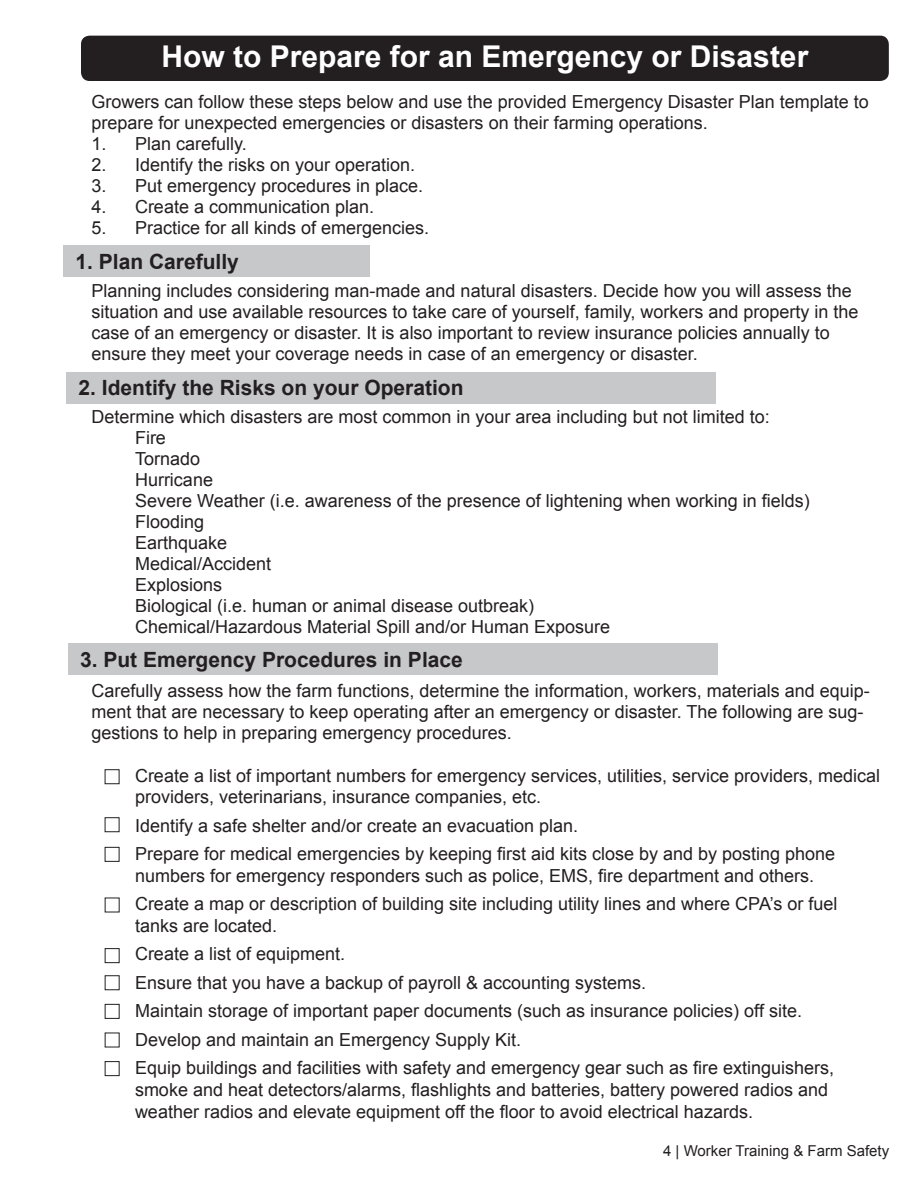
<style>
.page{position:relative;width:918px;height:1188px;background:#fff}
.page>*{position:absolute;margin:0;border:0;box-sizing:border-box;transform-origin:0 0}
.t1{font:700 30px "Arial";color:#fff}
.t2{font:700 21px "Arial";color:#231f20}
.t3{font:18px/21px "Arial";color:#231f20}
.t4{font:15px "Arial";color:#231f20}
</style>
<div class="page">
<div style="left:81px;top:36px;width:808px;height:45px;background:#231f20;border-radius:9px"></div>
<div style="left:64px;top:246px;width:306px;height:31px;background:#c7c8ca"></div>
<div style="left:67px;top:372px;width:649px;height:31px;background:#c7c8ca"></div>
<div style="left:68px;top:644px;width:650px;height:31px;background:#c7c8ca"></div>
<div style="left:105px;top:769px;width:14px;height:15px;border:1px solid #231f20"></div>
<div style="left:105px;top:817px;width:14px;height:15px;border:1px solid #231f20"></div>
<div style="left:105px;top:847px;width:14px;height:15px;border:1px solid #231f20"></div>
<div style="left:105px;top:948px;width:15px;height:15px;border:1px solid #231f20"></div>
<div style="left:105px;top:975px;width:15px;height:15px;border:1px solid #231f20"></div>
<div style="left:105px;top:1004px;width:15px;height:15px;border:1px solid #231f20"></div>
<div style="left:105px;top:1061px;width:15px;height:15px;border:1px solid #231f20"></div>
<p class="t1" style="left:161px;top:36px;width:648px">How to Prepare for an Emergency or Disaster</p>
<p class="t3" style="left:92px;top:91px;width:779px">Growers can follow these steps below and use the provided Emergency Disaster Plan template to prepare for unexpected emergencies or disasters on their farming operations.</p>
<p class="t3" style="left:92px;top:133px;width:157px">1. Plan carefully.</p>
<p class="t3" style="left:92px;top:154px;width:325px">2. Identify the risks on your operation.</p>
<p class="t3" style="left:92px;top:175px;width:333px">3. Put emergency procedures in place.</p>
<p class="t3" style="left:92px;top:196px;width:284px">4. Create a communication plan.</p>
<p class="t3" style="left:92px;top:217px;width:339px">5. Practice for all kinds of emergencies.</p>
<p class="t2" style="left:76px;top:246px;width:165px">1. Plan Carefully</p>
<p class="t3" style="left:92px;top:280px;width:762px">Planning includes considering man-made and natural disasters. Decide how you will assess the</p>
<p class="t3" style="left:92px;top:301px;width:769px">situation and use available resources to take care of yourself, family, workers and property in the case of an emergency or disaster. It is also important to review insurance policies annually to</p>
<p class="t3" style="left:92px;top:343px;width:608px">ensure they meet your coverage needs in case of an emergency or disaster.</p>
<p class="t2" style="left:79px;top:373px;width:387px">2. Identify the Risks on your Operation</p>
<p class="t3" style="left:92px;top:406px;width:680px">Determine which disasters are most common in your area including but not limited to:</p>
<p class="t3" style="left:135px;top:427px;width:32px">Fire</p>
<p class="t3" style="left:135px;top:448px;width:67px">Tornado</p>
<p class="t3" style="left:135px;top:469px;width:80px">Hurricane</p>
<p class="t3" style="left:135px;top:490px;width:676px">Severe Weather (i.e. awareness of the presence of lightening when working in fields)</p>
<p class="t3" style="left:135px;top:511px;width:71px">Flooding</p>
<p class="t3" style="left:135px;top:532px;width:94px">Earthquake</p>
<p class="t3" style="left:135px;top:553px;width:138px">Medical/Accident</p>
<p class="t3" style="left:135px;top:574px;width:89px">Explosions</p>
<p class="t3" style="left:135px;top:595px;width:401px">Biological (i.e. human or animal disease outbreak)</p>
<p class="t3" style="left:135px;top:616px;width:477px">Chemical/Hazardous Material Spill and/or Human Exposure</p>
<p class="t2" style="left:80px;top:645px;width:384px">3. Put Emergency Procedures in Place</p>
<p class="t3" style="left:92px;top:680px;width:780px">Carefully assess how the farm functions, determine the information, workers, materials and equip&shy;ment that are necessary to keep operating after an emergency or disaster. The following are sug&shy;gestions to help in preparing emergency procedures.</p>
<p class="t3" style="left:135px;top:765px;width:747px;line-height:21.6px">Create a list of important numbers for emergency services, utilities, service providers, medical providers, veterinarians, insurance companies, etc.</p>
<p class="t3" style="left:135px;top:815px;width:445px">Identify a safe shelter and/or create an evacuation plan.</p>
<p class="t3" style="left:135px;top:843px;width:702px">Prepare for medical emergencies by keeping first aid kits close by and by posting phone</p>
<p class="t3" style="left:135px;top:865px;width:681px">numbers for emergency responders such as police, EMS, fire department and others.</p>
<p class="t3" style="left:135px;top:894px;width:704px">Create a map or description of building site including utility lines and where CPA’s or fuel</p>
<p class="t3" style="left:135px;top:915px;width:144px">tanks are located.</p>
<p class="t3" style="left:135px;top:944px;width:212px">Create a list of equipment.</p>
<p class="t3" style="left:135px;top:972px;width:513px">Ensure that you have a backup of payroll &amp; accounting systems.</p>
<p class="t3" style="left:135px;top:1001px;width:669px">Maintain storage of important paper documents (such as insurance policies) off site.</p>
<p class="t3" style="left:135px;top:1029px;width:388px">Develop and maintain an Emergency Supply Kit.</p>
<p class="t3" style="left:135px;top:1057px;width:701px;line-height:21.6px">Equip buildings and facilities with safety and emergency gear such as fire extinguishers, smoke and heat detectors/alarms, flashlights and batteries, battery powered radios and</p>
<p class="t3" style="left:135px;top:1101px;width:620px">weather radios and elevate equipment off the floor to avoid electrical hazards.</p>
<p class="t4" style="left:663px;top:1141px;width:228px">4 | Worker Training &amp; Farm Safety</p>
</div>
